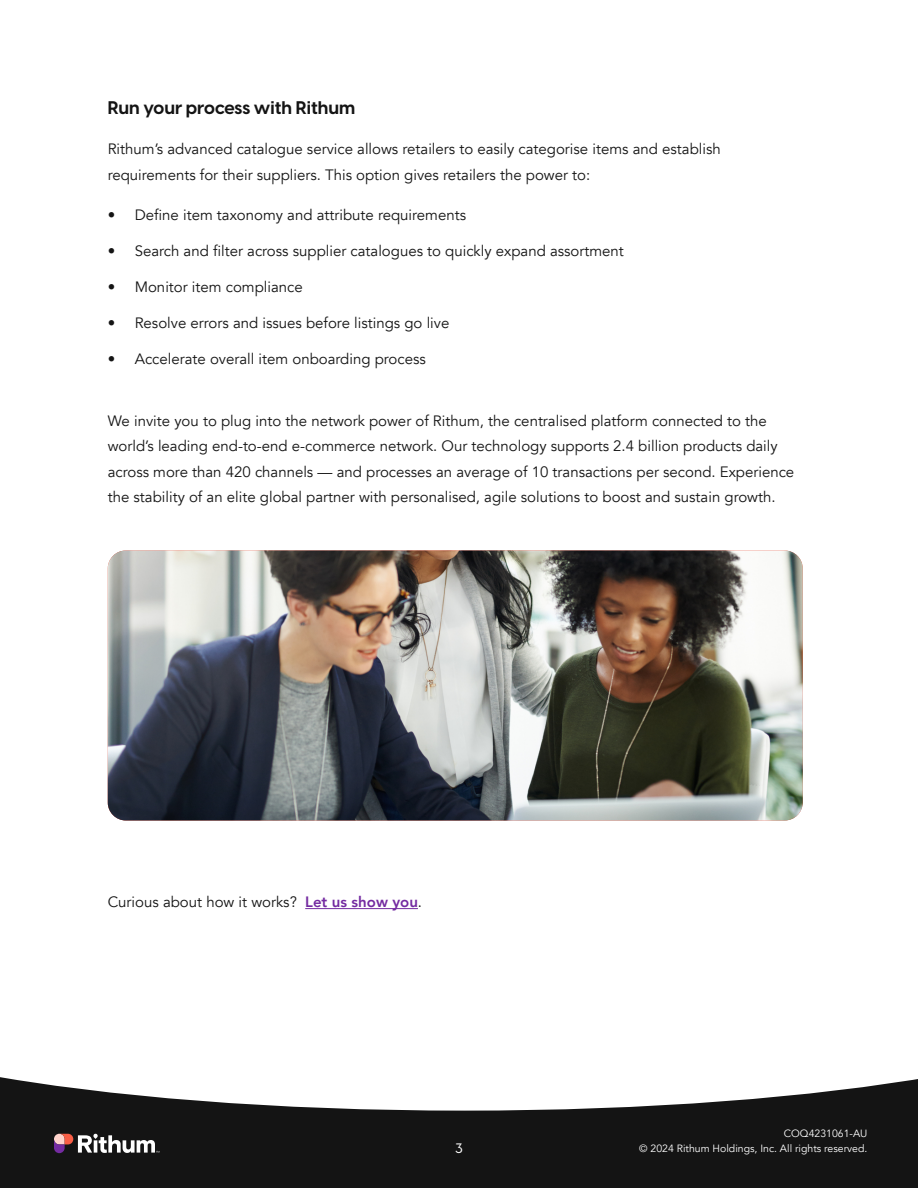
<style>
.page{position:relative;width:918px;height:1188px;background:#fff}
.page>*{position:absolute;margin:0;border:0;box-sizing:border-box;transform-origin:0 0}
.t1{font:700 18px "Visby CF";color:#141414}
.t2{font:15px/25.5px "Avenir";color:#141414}
.t3{font:500 13.5px "Visby CF";color:#fff}
.t4{font:10.5px/15px "Avenir";color:#fff;text-align:right}
.s1{font-weight:800;color:#742ba1}
</style>
<div class="page">
<svg style="left:0;top:1077px;width:918px;height:111px;fill:#141414"></svg>
<svg style="left:54px;top:1134px;width:105px;height:19px"></svg>
<hr style="left:305px;top:908px;width:113px;height:1px;background:#742ba1">
<img style="left:108px;top:550px;width:695px;height:270px">
<p class="t1" style="left:108px;top:94px;width:249px">Run your process with Rithum</p>
<p class="t2" style="left:108px;top:137px;width:615px">Rithum’s advanced catalogue service allows retailers to easily categorise items and establish requirements for their suppliers. This option gives retailers the power to:</p>
<p class="t2" style="left:108px;top:203px;width:360px">• Define item taxonomy and attribute requirements</p>
<p class="t2" style="left:108px;top:239px;width:518px">• Search and filter across supplier catalogues to quickly expand assortment</p>
<p class="t2" style="left:108px;top:275px;width:197px">• Monitor item compliance</p>
<p class="t2" style="left:108px;top:311px;width:343px">• Resolve errors and issues before listings go live</p>
<p class="t2" style="left:108px;top:347px;width:320px">• Accelerate overall item onboarding process</p>
<p class="t2" style="left:108px;top:408px;width:688px">We invite you to plug into the network power of Rithum, the centralised platform connected to the world’s leading end-to-end e-commerce network. Our technology supports 2.4 billion products daily across more than 420 channels — and processes an average of 10 transactions per second. Experience the stability of an elite global partner with personalised, agile solutions to boost and sustain growth.</p>
<p class="t2" style="left:108px;top:890px;width:316px">Curious about how it works? <span class="s1">Let us show you</span>.</p>
<p class="t3" style="left:455px;top:1138px;width:9px">3</p>
<p class="t4" style="left:639px;top:1126px;width:230px">COQ4231061-AU<br>© 2024 Rithum Holdings, Inc. All rights reserved.</p>
</div>
